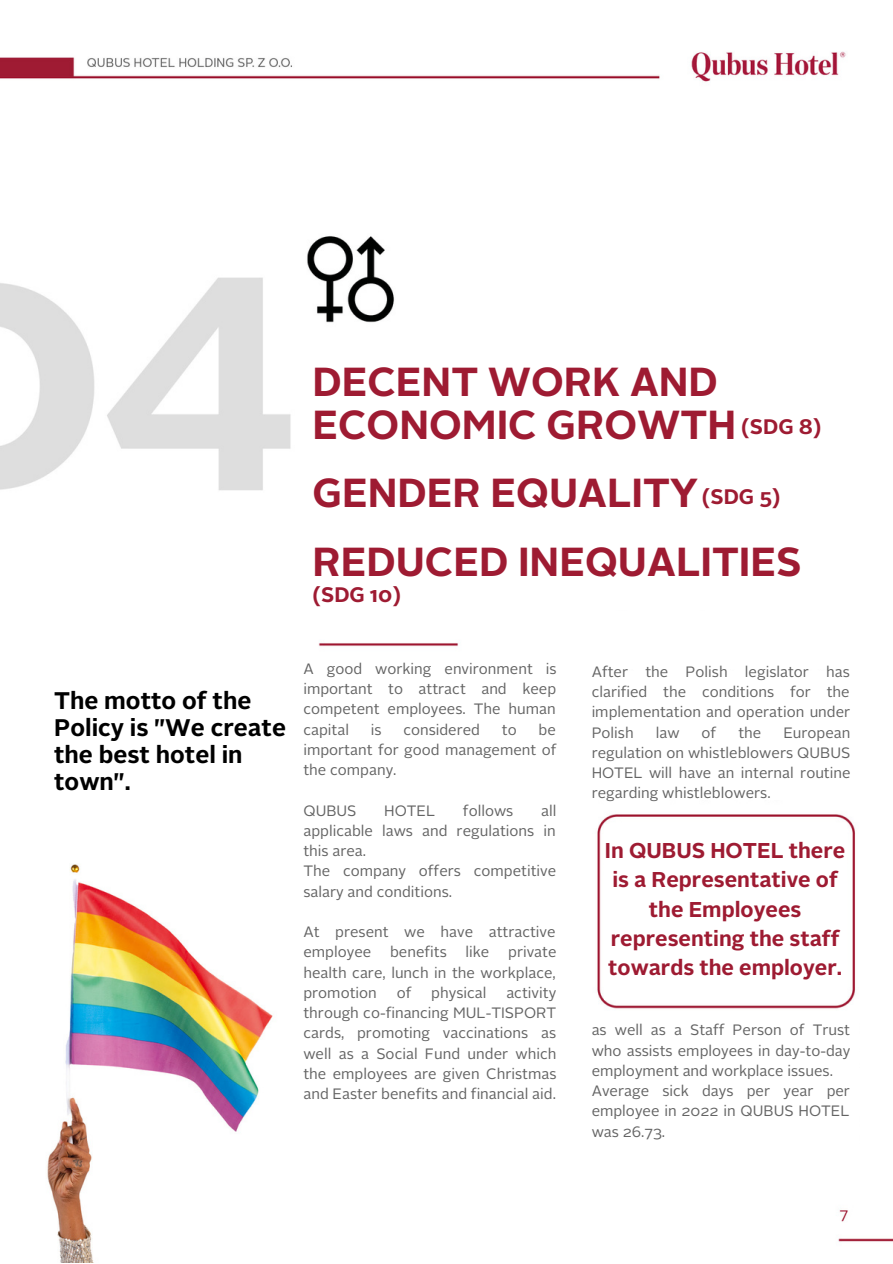
<style>
.page{position:relative;width:893px;height:1264px;background:#fff}
.page>*{position:absolute;margin:0;border:0;box-sizing:border-box;transform-origin:0 0}
.t1{font:700 40.5px/42.8px "Alright Sans";color:#9e1b32}
.t2{font:700 24px/27px "Alright Sans";color:#000}
.t3{font:700 21.45px/29.2px "Alright Sans";color:#9e1b32;text-align:center}
.t4{font:700 21px "Alright Sans";color:#9e1b32}
.t5{font:15px/20.2px "Alright Sans";color:#646464;text-align:justify}
</style>
<div class="page">
<img style="left:0;top:51px;width:892px;height:1211px">
<div style="left:312px;top:342px;width:538px;height:268px;background:#fff"></div>
<div style="left:36px;top:677px;width:267px;height:136px;background:#fff"></div>
<div style="left:314px;top:663px;width:267px;height:454px;background:#fff"></div>
<div style="left:591px;top:670px;width:268px;height:130px;background:#fff"></div>
<div style="left:603px;top:824px;width:243px;height:175px;background:#fff"></div>
<div style="left:591px;top:1020px;width:268px;height:152px;background:#fff"></div>
<p class="t1" style="left:312px;top:364px;width:425px">DECENT WORK AND<br>ECONOMIC GROWTH</p>
<p class="t1" style="left:312px;top:475px;width:387px">GENDER EQUALITY</p>
<p class="t1" style="left:312px;top:544px;width:490px">REDUCED INEQUALITIES</p>
<p class="t4" style="left:741px;top:418px;width:82px">(SDG 8)</p>
<p class="t4" style="left:702px;top:487px;width:80px">(SDG 5)</p>
<p class="t4" style="left:312px;top:586px;width:90px">(SDG 10)</p>
<p class="t2" style="left:54px;top:689px;width:233px">The motto of the<br>Policy is "We create the best hotel in town".</p>
<p class="t5" style="left:303px;top:660px;width:255px">A good working environment is important to attract and keep competent employees. The human capital</p>
<p class="t5" style="left:303px;top:720px;width:254px;text-indent:235px">be important for good management of the company.</p>
<p class="t5" style="left:303px;top:801px;width:55px">QUBUS</p>
<p class="t5" style="left:384px;top:801px;width:52px">HOTEL</p>
<p class="t5" style="left:463px;top:801px;width:52px">follows</p>
<p class="t5" style="left:371px;top:720px;width:12px">is</p>
<p class="t5" style="left:403px;top:720px;width:78px">considered</p>
<p class="t5" style="left:502px;top:720px;width:16px">to</p>
<p class="t5" style="left:303px;top:801px;width:254px;text-indent:238px">all applicable laws and regulations in this area.</p>
<p class="t5" style="left:303px;top:862px;width:254px">The company offers competitive salary and conditions.</p>
<p class="t5" style="left:303px;top:923px;width:254px">At present we have attractive employee</p>
<p class="t5" style="left:390px;top:943px;width:58px">benefits</p>
<p class="t5" style="left:465px;top:943px;width:25px">like</p>
<p class="t5" style="left:303px;top:943px;width:255px;text-indent:205px">private health care, lunch in the workplace, promotion</p>
<p class="t5" style="left:396px;top:983px;width:16px">of</p>
<p class="t5" style="left:431px;top:983px;width:57px">physical</p>
<p class="t5" style="left:303px;top:983px;width:254px;text-indent:203px">activity through co-financing MUL-TISPORT cards, promoting vaccinations as well as a Social Fund under which the employees are given Christmas and Easter benefits and financial aid.</p>
<p class="t5" style="left:591px;top:662px;width:260px">After the Polish legislator has clarified the conditions for the implementation and operation under Polish</p>
<p class="t5" style="left:655px;top:723px;width:25px">law</p>
<p class="t5" style="left:701px;top:723px;width:16px">of</p>
<p class="t5" style="left:738px;top:723px;width:25px">the</p>
<p class="t5" style="left:591px;top:723px;width:260px;text-indent:192px">European regulation on whistleblowers QUBUS HOTEL will have an internal routine regarding whistleblowers.</p>
<p class="t3" style="left:605px;top:838px;width:242px">In QUBUS HOTEL there is a Representative of the Employees representing the staff towards the employer.</p>
<p class="t5" style="left:591px;top:1021px;width:260px">as well as a Staff Person of Trust who assists employees in day-to-day employment and workplace issues.</p>
<p class="t5" style="left:591px;top:1082px;width:260px">Average sick days per year per employee in 2022 in QUBUS HOTEL was 26.73.</p>
</div>
